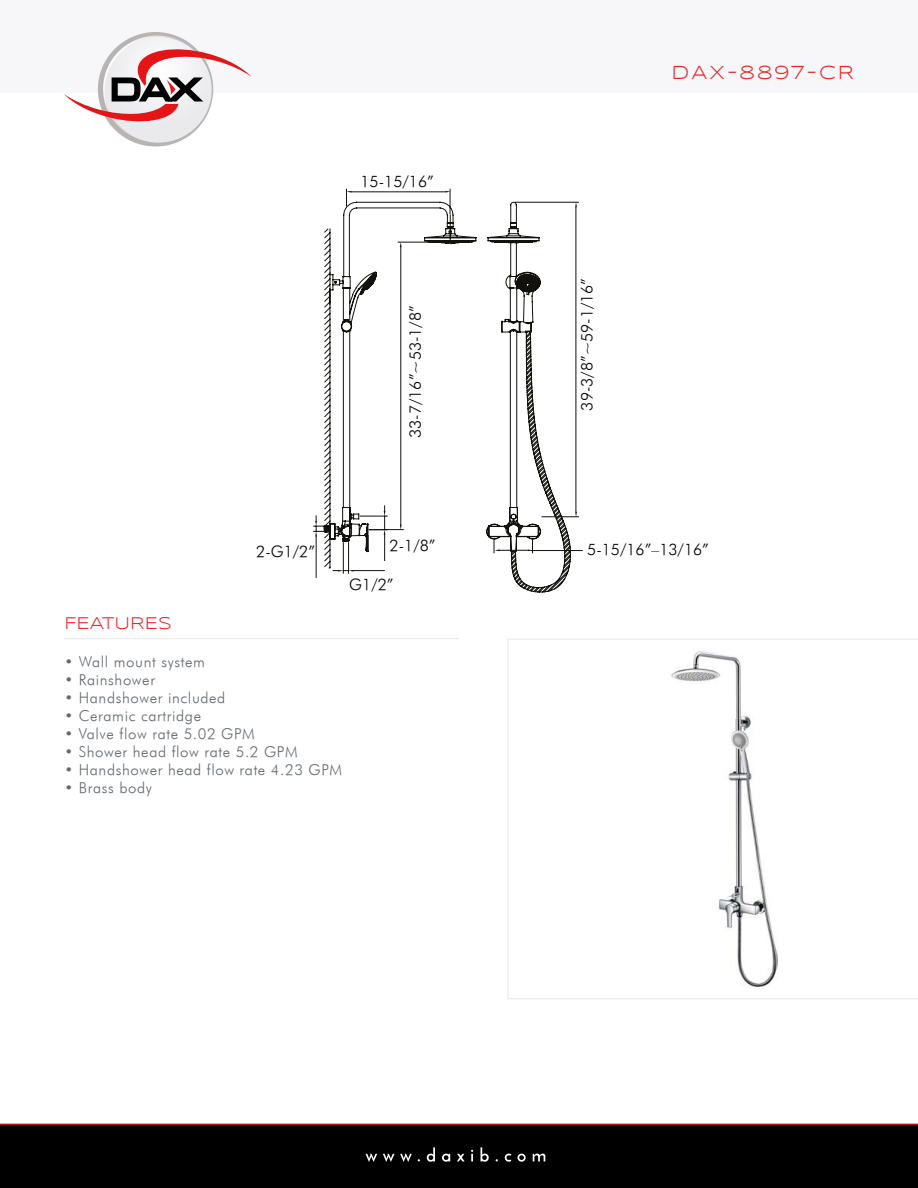
<style>
.page{position:relative;width:918px;height:1188px;background:#fff}
.page>*{position:absolute;margin:0;border:0;box-sizing:border-box;transform-origin:0 0}
.t1{font:19.5px "Syncopate";letter-spacing:.1em;color:#e62a2a}
.t2{font:17.55px "Syncopate";color:#e62a2a}
.t3{font:italic 15.9px "Futura";color:#000}
.t4{font:italic 15px "Futura";letter-spacing:.04em;color:#636b71}
</style>
<div class="page">
<div style="left:0;top:0;width:918px;height:144px;background:#f7f7f9"></div>
<div style="left:0;top:1124px;width:918px;height:64px;background:#000"></div>
<hr style="left:0;top:1124px;width:918px;height:1px;background:#e41517">
<svg style="left:196px;top:1124px;width:526px;height:38px"></svg>
<hr style="left:64px;top:638px;width:395px;height:1px;background:#eaeaed">
<svg style="left:507px;top:639px;width:411px;height:360px"></svg>
<div style="left:0;top:93px;width:918px;height:83px;background:#fff"></div>
<svg style="left:64px;top:36px;width:188px;height:107px"></svg>
<img style="left:670px;top:649px;width:107px;height:340px">
<svg style="left:324px;top:188px;width:247px;height:405px"></svg>
<svg style="left:346px;top:191px;width:6px;height:2px"></svg>
<hr style="left:316px;top:536px;width:1px;height:41px;background:#12110c">
<svg style="left:314px;top:516px;width:10px;height:20px"></svg>
<hr style="left:354px;top:570px;width:30px;height:1px;background:#12110c">
<hr style="left:348px;top:543px;width:1px;height:30px;background:#12110c">
<hr style="left:343px;top:543px;width:1px;height:30px;background:#12110c">
<svg style="left:333px;top:570px;width:21px;height:2px"></svg>
<hr style="left:532px;top:550px;width:50px;height:1px;background:#12110c">
<svg style="left:359px;top:201px;width:220px;height:360px"></svg>
<p class="t3" style="left:361px;top:172px;width:75px">15-15/16”</p>
<p class="t3" style="left:405px;top:438px;width:134px;rotate:-90deg">33-7/16”~53-1/8”</p>
<p class="t3" style="left:577px;top:411px;width:134px;rotate:-90deg">39-3/8”~59-1/16”</p>
<h1 class="t1" style="left:672px;top:61px;width:184px">DAX-8897-CR</h1>
<p class="t3" style="left:256px;top:541px;width:60px">2-G1/2”</p>
<p class="t3" style="left:390px;top:536px;width:48px">2-1/8”</p>
<p class="t3" style="left:587px;top:540px;width:123px">5-15/16”–13/16”</p>
<p class="t3" style="left:349px;top:575px;width:46px">G1/2”</p>
<p class="t2" style="left:64px;top:613px;width:109px">FEATURES</p>
<p class="t4" style="left:64px;top:653px;width:142px">• Wall mount system</p>
<p class="t4" style="left:64px;top:671px;width:92px">• Rainshower</p>
<p class="t4" style="left:64px;top:689px;width:162px">• Handshower included</p>
<p class="t4" style="left:64px;top:707px;width:138px">• Ceramic cartridge</p>
<p class="t4" style="left:64px;top:725px;width:192px">• Valve flow rate 5.02 GPM</p>
<p class="t4" style="left:64px;top:743px;width:235px">• Shower head flow rate 5.2 GPM</p>
<p class="t4" style="left:64px;top:761px;width:279px">• Handshower head flow rate 4.23 GPM</p>
<p class="t4" style="left:64px;top:779px;width:89px">• Brass body</p>
</div>
